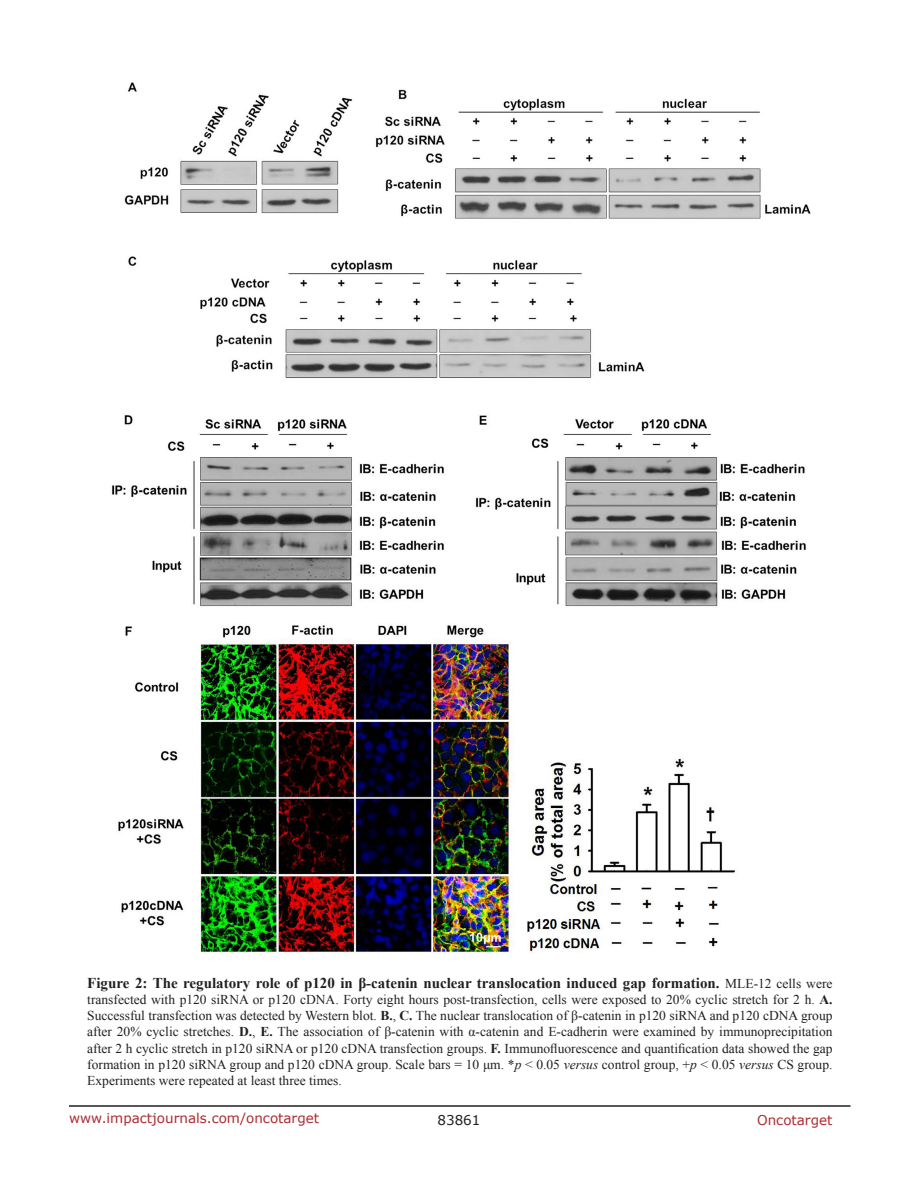
<style>
.page{position:relative;width:918px;height:1188px;background:#fff}
.page>*{position:absolute;margin:0;border:0;box-sizing:border-box;transform-origin:0 0}
.FigureText{font:700 15px "Times New Roman";color:#221f22}
.FigureText-2{font:13.5px/16.2px "Times New Roman";color:#221f22;text-align:justify}
.t1{font:13.5px "Verdana";color:#ac2b31}
.t2{font:13.5px "Verdana";color:#221f22}
.s1{font-weight:400;font-size:13.5px}
.s2{font-weight:700}
.s3{font-style:italic}
</style>
<div class="page">
<hr style="left:69px;top:1105px;width:781px;height:2px;background:#231f20">
<img style="left:112px;top:82px;width:699px;height:871px">
<p class="FigureText" style="left:87px;top:972px;width:747px">Figure 2: The regulatory role of p120 in β-catenin nuclear translocation induced gap formation. <span class="s1">MLE-12 cells were</span></p>
<p class="FigureText-2" style="left:87px;top:991px;width:747px">transfected with p120 siRNA or p120 cDNA. Forty eight hours post-transfection, cells were exposed to 20% cyclic stretch for 2 h. <span class="s2">A.<br></span>Successful transfection was detected by Western blot. <span class="s2">B.</span>, <span class="s2">C.</span> The nuclear translocation of β-catenin in p120 siRNA and p120 cDNA group after 20% cyclic stretches. <span class="s2">D.</span>, <span class="s2">E.</span> The association of β-catenin with α-catenin and E-cadherin were examined by immunoprecipitation after 2 h cyclic stretch in p120 siRNA or p120 cDNA transfection groups. <span class="s2">F.</span> Immunofluorescence and quantification data showed the gap formation in p120 siRNA group and p120 cDNA group. Scale bars = 10 μm. *<span class="s3">p</span> &lt; 0.05 <span class="s3">versus</span> control group, +<span class="s3">p</span> &lt; 0.05 <span class="s3">versus</span> CS group.<br>Experiments were repeated at least three times.</p>
<p class="t1" style="left:69px;top:1109px;width:252px">www.impactjournals.com/oncotarget</p>
<p class="t2" style="left:438px;top:1111px;width:44px">83861</p>
<p class="t1" style="left:757px;top:1111px;width:77px">Oncotarget</p>
</div>
